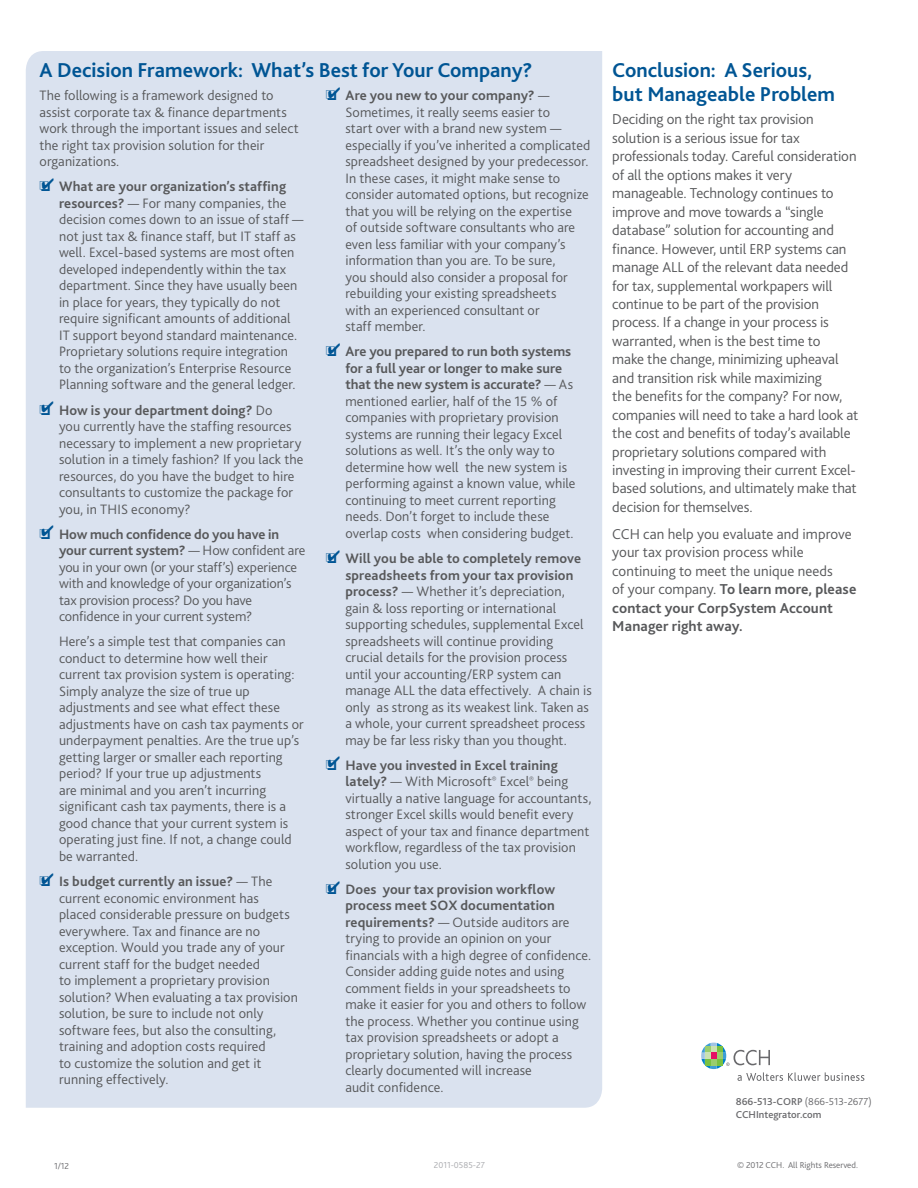
<style>
.page{position:relative;width:918px;height:1188px;background:#fff}
.page>*{position:absolute;margin:0;border:0;box-sizing:border-box;transform-origin:0 0}
.CS_Head_01{font:700 21px/24px "Bliss 2";color:#005594}
.body{font:300 15px/18.5px "Bliss 2";letter-spacing:-.005em;color:#57585a}
.body-2{font:300 14.25px/16.5px "Bliss 2";letter-spacing:.005em;color:#57585a}
.Contact_Information{font:300 10.5px "Bliss 2";color:#69696c}
.Contact_Information-2{font:500 10.5px "Bliss 2";color:#69696c}
.t1{font:300 9px "Bliss 2";color:#69696c}
.t2{font:300 9px "Bliss 2";color:#a8a9ad}
.s1{font-weight:700}
.s2{color:#005594}
.s3{font-weight:500}
</style>
<div class="page">
<div style="left:26px;top:51px;width:576px;height:1057px;background:#dae2ef"></div>
<svg style="left:701px;top:1043px;width:163px;height:38px"></svg>
<svg style="left:42px;top:179px;width:12px;height:10px"></svg>
<svg style="left:42px;top:526px;width:11px;height:10px"></svg>
<svg style="left:42px;top:873px;width:11px;height:11px"></svg>
<svg style="left:328px;top:88px;width:12px;height:10px"></svg>
<svg style="left:328px;top:344px;width:12px;height:10px"></svg>
<svg style="left:328px;top:550px;width:12px;height:11px"></svg>
<svg style="left:328px;top:757px;width:12px;height:11px"></svg>
<svg style="left:328px;top:881px;width:12px;height:11px"></svg>
<svg style="left:42px;top:402px;width:11px;height:11px"></svg>
<p class="CS_Head_01" style="left:40px;top:58px;width:495px">A Decision Framework: What’s Best for Your Company?</p>
<p class="CS_Head_01" style="left:612px;top:57px;width:224px">Conclusion: A Serious, but Manageable Problem</p>
<p class="body" style="left:612px;top:110px;width:248px">Deciding on the right tax provision solution is a serious issue for tax professionals today. Careful consideration of all the options makes it very manageable. Technology continues to improve and move towards a “single database” solution for accounting and finance. However, until ERP systems can manage ALL of the relevant data needed for tax, supplemental workpapers will continue to be part of the provision process. If a change in your process is warranted, when is the best time to<br>make the change, minimizing upheaval and transition risk while maximizing<br>the benefits for the company? For now, companies will need to take a hard look at the cost and benefits of today’s available proprietary solutions compared with investing in improving their current Excel&shy;based solutions, and ultimately make that decision for themselves.</p>
<p class="body" style="left:612px;top:524px;width:246px">CCH can help you evaluate and improve your tax provision process while continuing to meet the unique needs<br>of your company. <span class="s1">To learn more, please contact your CorpSystem Account<br>Manager right away.</span></p>
<p class="body-2" style="left:40px;top:87px;width:261px">The following is a framework designed to assist corporate tax &amp; finance departments work through the important issues and select the right tax provision solution for their organizations.</p>
<p class="body-2" style="left:59px;top:178px;width:246px;text-indent:-20px"><span class="s2">□</span> <span class="s1">What are your organization’s staffing resources?</span> — For many companies, the decision comes down to an issue of staff — not just tax &amp; finance staff, but IT staff as well. Excel-based systems are most often developed independently within the tax department. Since they have usually been in place for years, they typically do not require significant amounts of additional IT support beyond standard maintenance.<br>Proprietary solutions require integration to the organization’s Enterprise Resource Planning software and the general ledger.</p>
<p class="body-2" style="left:59px;top:401px;width:246px;text-indent:-20px"><span class="s2">□</span> <span class="s1">How is your department doing?</span> Do<br>you currently have the staffing resources necessary to implement a new proprietary solution in a timely fashion? If you lack the resources, do you have the budget to hire consultants to customize the package for you, in THIS economy?</p>
<p class="body-2" style="left:59px;top:525px;width:248px;text-indent:-20px"><span class="s2">□</span> <span class="s1">How much confidence do you have in your current system?</span> — How confident are you in your own (or your staff’s) experience with and knowledge of your organization’s tax provision process? Do you have confidence in your current system?</p>
<p class="body-2" style="left:59px;top:633px;width:246px">Here’s a simple test that companies can conduct to determine how well their current tax provision system is operating:<br>Simply analyze the size of true up adjustments and see what effect these adjustments have on cash tax payments or underpayment penalties. Are the true up’s getting larger or smaller each reporting period? If your true up adjustments<br>are minimal and you aren’t incurring significant cash tax payments, there is a good chance that your current system is operating just fine. If not, a change could be warranted.</p>
<p class="body-2" style="left:59px;top:873px;width:240px;text-indent:-20px"><span class="s2">□</span> <span class="s1">Is budget currently an issue?</span> — The current economic environment has placed considerable pressure on budgets everywhere. Tax and finance are no exception. Would you trade any of your current staff for the budget needed<br>to implement a proprietary provision solution? When evaluating a tax provision solution, be sure to include not only software fees, but also the consulting, training and adoption costs required<br>to customize the solution and get it running effectively.</p>
<p class="body-2" style="left:345px;top:87px;width:246px;text-indent:-20px"><span class="s2">□</span> <span class="s1">Are you new to your company?</span> — Sometimes, it really seems easier to<br>start over with a brand new system — especially if you’ve inherited a complicated spreadsheet designed by your predecessor.<br>In these cases, it might make sense to consider automated options, but recognize that you will be relying on the expertise<br>of outside software consultants who are even less familiar with your company’s information than you are. To be sure,<br>you should also consider a proposal for rebuilding your existing spreadsheets<br>with an experienced consultant or<br>staff member.</p>
<p class="body-2" style="left:345px;top:343px;width:232px;text-indent:-20px"><span class="s2">□</span> <span class="s1">Are you prepared to run both systems for a full year or longer to make sure that the new system is accurate?</span> — As mentioned earlier, half of the 15 % of companies with proprietary provision systems are running their legacy Excel solutions as well. It’s the only way to determine how well the new system is performing against a known value, while continuing to meet current reporting needs. Don’t forget to include these overlap costs when considering budget.</p>
<p class="body-2" style="left:345px;top:550px;width:248px;text-indent:-20px"><span class="s2">□</span> <span class="s1">Will you be able to completely remove spreadsheets from your tax provision process?</span> — Whether it’s depreciation, gain &amp; loss reporting or international supporting schedules, supplemental Excel spreadsheets will continue providing crucial details for the provision process until your accounting/ERP system can manage ALL the data effectively. A chain is only as strong as its weakest link. Taken as a whole, your current spreadsheet process may be far less risky than you thought.</p>
<p class="body-2" style="left:345px;top:756px;width:247px;text-indent:-20px"><span class="s2">□</span> <span class="s1">Have you invested in Excel training lately?</span> — With Microsoft<sup>®</sup> Excel<sup>®</sup> being virtually a native language for accountants, stronger Excel skills would benefit every aspect of your tax and finance department workflow, regardless of the tax provision solution you use.</p>
<p class="body-2" style="left:345px;top:881px;width:247px;text-indent:-20px"><span class="s2">□</span> <span class="s1">Does your tax provision workflow process meet SOX documentation requirements?</span> — Outside auditors are trying to provide an opinion on your financials with a high degree of confidence.<br>Consider adding guide notes and using comment fields in your spreadsheets to make it easier for you and others to follow the process. Whether you continue using tax provision spreadsheets or adopt a proprietary solution, having the process clearly documented will increase<br>audit confidence.</p>
<p class="Contact_Information" style="left:736px;top:1095px;width:137px"><span class="s3">866-513-CORP</span> (866-513-2677)</p>
<p class="Contact_Information-2" style="left:736px;top:1108px;width:87px">CCHIntegrator.com</p>
<p class="t1" style="left:54px;top:1160px;width:17px">1/12</p>
<p class="t2" style="left:434px;top:1160px;width:53px">2011-0585-27</p>
<p class="t1" style="left:737px;top:1159px;width:122px">© 2012 CCH. All Rights Reserved.</p>
</div>
